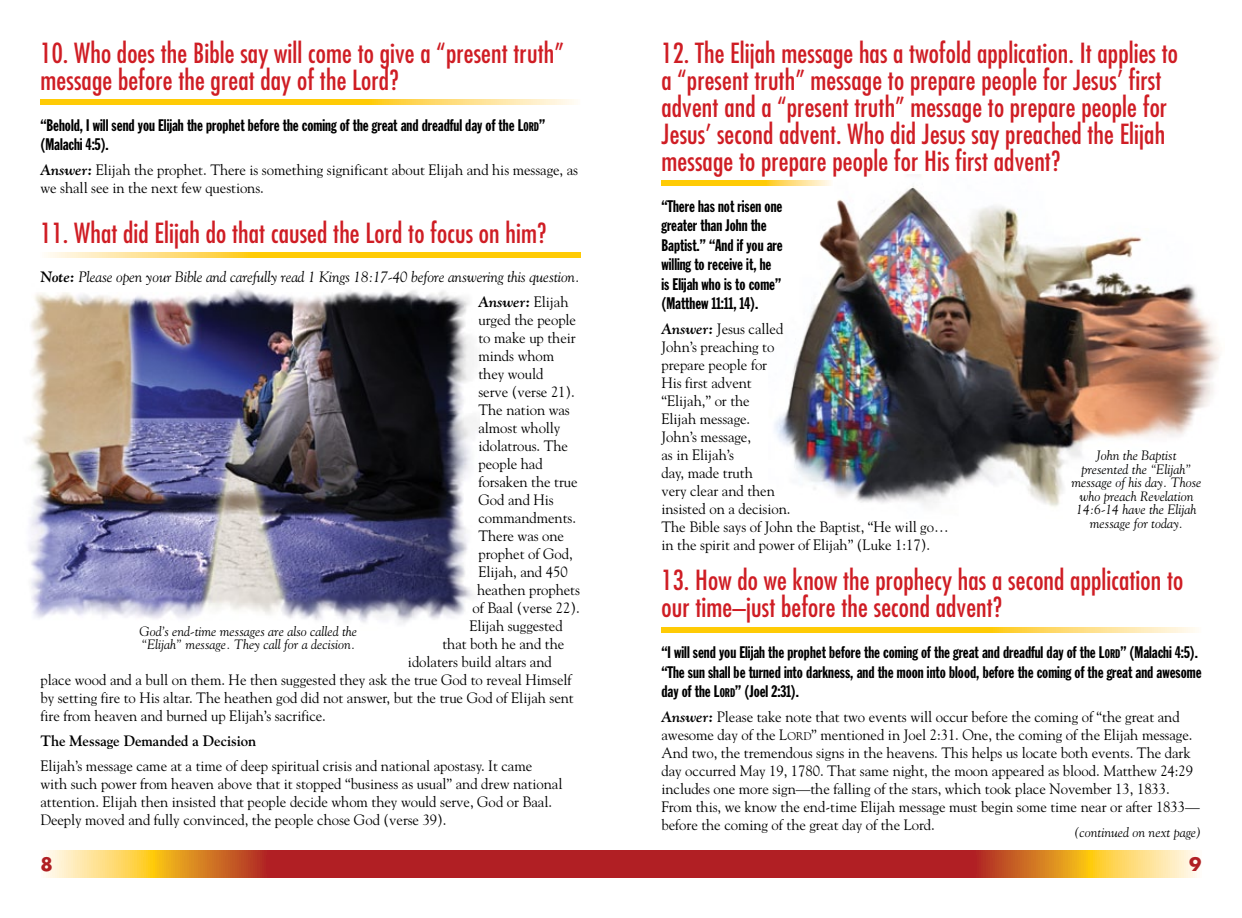
<style>
.page{position:relative;width:1242px;height:918px;background:#fff}
.page>*{position:absolute;margin:0;border:0;box-sizing:border-box;transform-origin:0 0}
.t1{font:condensed 27px/27px "Futura";letter-spacing:.005em;color:#cf1d24}
.t2{font:700 18px "Futura";color:#b01f23}
.t3{font:16.5px/19.5px "Franklin Gothic Extra Cond";color:#000}
.t4{font:15px/18px "Goudy";letter-spacing:-.005em;color:#000}
.t5{font:italic 15px/24.8px "Goudy";letter-spacing:-.01em;color:#000}
.t6{font:700 15px "Goudy";letter-spacing:-.005em;color:#000}
.t7{font:italic 13.5px/13.5px "Goudy";color:#000}
.s1{font-style:inherit}
.s2{font-size:12.3px}
.s3{font-weight:700;font-style:italic}
.s4{font-weight:700}
.s5{font-style:normal}
.s6{font-size:11.25px}
</style>
<div class="page">
<svg style="left:46px;top:851px;width:1151px;height:27px;background:#c65436"></svg>
<img style="left:769px;top:180px;width:451px;height:327px">
<img style="left:27px;top:289px;width:451px;height:335px">
<svg style="left:40px;top:100px;width:536px;height:5px;background:#ffd338"></svg>
<svg style="left:46px;top:253px;width:534px;height:5px;background:#ffd338"></svg>
<svg style="left:662px;top:181px;width:170px;height:5px"></svg>
<svg style="left:662px;top:627px;width:535px;height:5px;background:#ffd338"></svg>
<h1 class="t1" style="left:40px;top:39px;width:525px">10. Who does the Bible say will come to give a “present truth” message before the great day of the Lord?</h1>
<p class="t3" style="left:40px;top:115px;width:506px">“Behold, I will send you Elijah the prophet before the coming of the great and dreadful day of the <span class="s1">L</span><span class="s2">ORD</span>” (Malachi 4:5).</p>
<p class="t4" style="left:40px;top:161px;width:539px"><span class="s3">Answer:</span> Elijah the prophet. There is something significant about Elijah and his message, as we shall see in the next few questions.</p>
<h1 class="t1" style="left:40px;top:219px;width:507px">11. What did Elijah do that caused the Lord to focus on him?</h1>
<p class="t5" style="left:478px;top:265px;width:103px;text-indent:-438px"><span class="s4">Note:</span> Please open your Bible and carefully read 1 Kings 18:17-40 before answering this question.<br><span class="s4">Answer:</span> <span class="s5">Elijah</span></p>
<p class="t4" style="left:478px;top:311px;width:99px">urged the people</p>
<p class="t4" style="left:478px;top:329px;width:99px">to make up their</p>
<p class="t4" style="left:478px;top:347px;width:77px">minds whom</p>
<p class="t4" style="left:478px;top:365px;width:67px">they would</p>
<p class="t4" style="left:478px;top:383px;width:98px">serve (verse 21).</p>
<p class="t4" style="left:478px;top:401px;width:93px">The nation was</p>
<p class="t4" style="left:478px;top:419px;width:84px">almost wholly</p>
<p class="t4" style="left:478px;top:437px;width:91px">idolatrous. The</p>
<p class="t4" style="left:478px;top:455px;width:66px">people had</p>
<p class="t4" style="left:478px;top:473px;width:101px">forsaken the true</p>
<p class="t4" style="left:478px;top:491px;width:77px">God and His</p>
<p class="t4" style="left:478px;top:509px;width:99px">commandments.</p>
<p class="t4" style="left:478px;top:527px;width:87px">There was one</p>
<p class="t4" style="left:478px;top:545px;width:96px">prophet of God,</p>
<p class="t4" style="left:478px;top:563px;width:91px">Elijah, and 450</p>
<p class="t4" style="left:477px;top:581px;width:105px">heathen prophets</p>
<p class="t4" style="left:473px;top:599px;width:109px">of Baal (verse 22).</p>
<p class="t4" style="left:470px;top:617px;width:95px">Elijah suggested</p>
<p class="t4" style="left:442px;top:635px;width:123px">that both he and the</p>
<p class="t4" style="left:408px;top:653px;width:145px">idolaters build altars and</p>
<p class="t4" style="left:40px;top:671px;width:533px">place wood and a bull on them. He then suggested they ask the true God to reveal Himself</p>
<p class="t4" style="left:40px;top:689px;width:535px">by setting fire to His altar. The heathen god did not answer, but the true God of Elijah sent</p>
<p class="t4" style="left:40px;top:707px;width:287px">fire from heaven and burned up Elijah’s sacrifice.</p>
<p class="t6" style="left:40px;top:731px;width:217px">The Message Demanded a Decision</p>
<p class="t4" style="left:40px;top:756px;width:523px">Elijah’s message came at a time of deep spiritual crisis and national apostasy. It came with such power from heaven above that it stopped “business as usual” and drew national attention. Elijah then insisted that people decide whom they would serve, God or Baal.<br>Deeply moved and fully convinced, the people chose God (verse 39).</p>
<p class="t7" style="left:139px;top:624px;width:219px">God’s end-time messages are also called the “Elijah” message. They call for a decision.</p>
<p class="t1" style="left:662px;top:39px;width:518px">12. The Elijah message has a twofold application. It applies to a “present truth” message to prepare people for Jesus’ first advent and a “present truth” message to prepare people for Jesus’ second advent. Who did Jesus say preached the Elijah message to prepare people for His first advent?</p>
<p class="t3" style="left:662px;top:196px;width:123px">“There has not risen one greater than John the<br>Baptist.” “And if you are willing to receive it, he is Elijah who is to come” (Matthew 11:11, 14).</p>
<p class="t4" style="left:662px;top:320px;width:289px"><span class="s3">Answer:</span> Jesus called<br>John’s preaching to<br>prepare people for<br>His first advent<br>“Elijah,” or the<br>Elijah message.<br>John’s message,<br>as in Elijah’s<br>day, made truth<br>very clear and then<br>insisted on a decision.<br>The Bible says of John the Baptist, “He will go… in the spirit and power of Elijah” (Luke 1:17).</p>
<h1 class="t1" style="left:662px;top:566px;width:523px">13. How do we know the prophecy has a second application to our time–just before the second advent?</h1>
<p class="t3" style="left:662px;top:643px;width:542px">“I will send you Elijah the prophet before the coming of the great and dreadful day of the <span class="s1">L</span><span class="s2">ORD</span>” (Malachi 4:5). “The sun shall be turned into darkness, and the moon into blood, before the coming of the great and awesome day of the <span class="s1">L</span><span class="s2">ORD</span>” (Joel 2:31).</p>
<p class="t4" style="left:661px;top:708px;width:540px"><span class="s3">Answer:</span> Please take note that two events will occur before the coming of “the great and awesome day of the <span class="s1">L</span><span class="s6">ord</span>” mentioned in Joel 2:31. One, the coming of the Elijah message.<br>And two, the tremendous signs in the heavens. This helps us locate both events. The dark day occurred May 19, 1780. That same night, the moon appeared as blood. Matthew 24:29 includes one more sign—the falling of the stars, which took place November 13, 1833.<br>From this, we know the end-time Elijah message must begin some time near or after 1833— before the coming of the great day of the Lord.</p>
<p class="t7" style="left:1071px;top:449px;width:131px;text-align:center">John the Baptist presented the “Elijah” message of his day. Those who preach Revelation<br>14:6-14 have the Elijah message for today.</p>
<p class="t7" style="left:1074px;top:826px;width:129px">(continued on next page)</p>
<p class="t2" style="left:40px;top:852px;width:14px">8</p>
<p class="t2" style="left:1189px;top:852px;width:14px">9</p>
</div>
